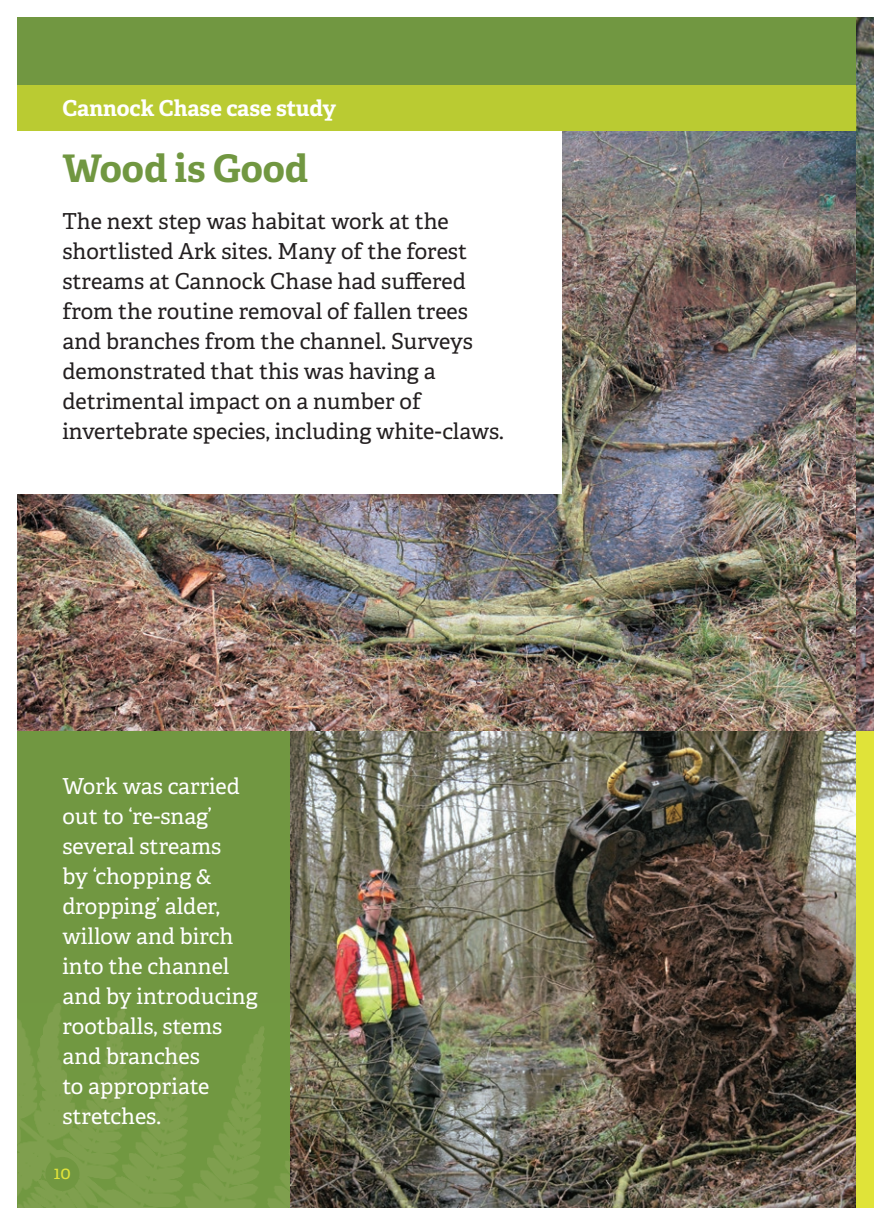
<style>
.page{position:relative;width:874px;height:1225px;background:#fff}
.page>*{position:absolute;margin:0;border:0;box-sizing:border-box;transform-origin:0 0}
.t1{font:700 38px "Adelle";color:#719741}
.t2{font:22px/30px "Adelle Basic";color:#231f20}
.t3{font:22px/30px "Adelle Basic";color:#fff}
.t4{font:700 22px "Adelle";color:#fff}
.t5{font:18px "Adelle Basic";color:#e0e339}
</style>
<div class="page">
<div style="left:17px;top:17px;width:839px;height:714px;background:#719741"></div>
<img style="left:17px;top:130px;width:839px;height:601px">
<img style="left:289px;top:731px;width:567px;height:477px">
<div style="left:17px;top:731px;width:272px;height:477px;background:#719741"></div>
<img style="left:17px;top:1003px;width:272px;height:205px">
<div style="left:45px;top:1157px;width:34px;height:34px;background:#719741;border-radius:50%"></div>
<div style="left:17px;top:85px;width:544px;height:408px;background:#fff"></div>
<div style="left:17px;top:85px;width:839px;height:45px;background:#bacb32"></div>
<img style="left:856px;top:17px;width:17px;height:714px">
<div style="left:856px;top:731px;width:17px;height:477px;background:#e0e339"></div>
<p class="t4" style="left:62px;top:94px;width:275px">Cannock Chase case study</p>
<h1 class="t1" style="left:62px;top:144px;width:247px">Wood is Good</h1>
<p class="t2" style="left:62px;top:206px;width:442px">The next step was habitat work at the shortlisted Ark sites. Many of the forest streams at Cannock Chase had suffered from the routine removal of fallen trees and branches from the channel. Surveys demonstrated that this was having a detrimental impact on a number of invertebrate species, including white-claws.</p>
<p class="t3" style="left:62px;top:771px;width:197px">Work was carried out to ‘re-snag’ several streams<br>by ‘chopping &amp; dropping’ alder, willow and birch into the channel and by introducing rootballs, stems and branches<br>to appropriate stretches.</p>
<p class="t5" style="left:54px;top:1161px;width:18px">10</p>
</div>
